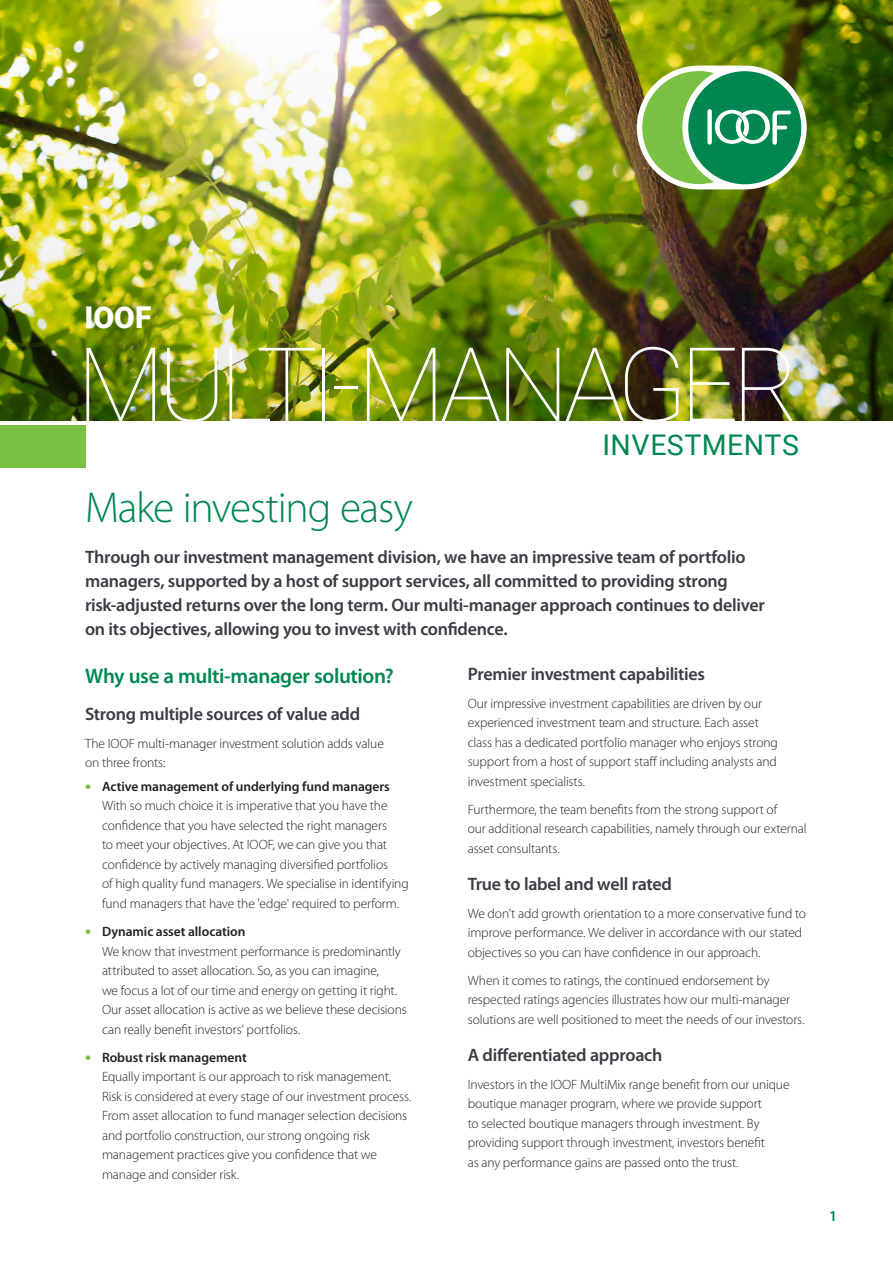
<style>
.page{position:relative;width:893px;height:1263px;background:#fff}
.page>*{position:absolute;margin:0;border:0;box-sizing:border-box;transform-origin:0 0}
.t1{font:100 103.5px "Roboto";letter-spacing:-.07em;color:#fff}
._00_Main_Header{font:300 43.5px "Myriad Pro";letter-spacing:-.03em;color:#008751}
.t2{font:900 30px "Roboto";color:#fff}
.t3{font:28.5px "Roboto";letter-spacing:.015em;color:#008751}
._01_Subhead_1{font:600 21px "Myriad Pro";letter-spacing:-.015em;color:#008751}
._06_Intro_Para{font:600 18px/24px "Myriad Pro";letter-spacing:-.015em;color:#393c43}
._02_Subhead_2{font:600 18px "Myriad Pro";letter-spacing:-.015em;color:#393c43}
.t4{font:600 15px "Myriad Pro";color:#008751}
._07_Body_Text{font:300 13.5px/19.5px "Myriad Pro";letter-spacing:-.01em;color:#231f20}
._08_Body_Text_Indent{font:300 13.5px/19.5px "Myriad Pro";letter-spacing:-.01em;color:#231f20}
.t5{font:600 13.5px "Myriad Pro";letter-spacing:-.005em;color:#231f20}
.s1{font-weight:900;font-size:16.5px;color:#79c142}
</style>
<div class="page">
<img style="left:0;top:0;width:893px;height:421px">
<div style="left:637px;top:66px;width:170px;height:123px;background:#fff;border-radius:62px"></div>
<div style="left:688px;top:71px;width:113px;height:113px;background:#008751;border-radius:50%"></div>
<svg style="left:642px;top:71px;width:149px;height:113px"></svg>
<div style="left:0;top:426px;width:86px;height:42px;background:#79c142"></div>
<h3 class="t2" style="left:85px;top:297px;width:68px">IOOF</h3>
<h1 class="t1" style="left:76px;top:312px;width:725px">MULTI-MANAGER</h1>
<h3 class="t3" style="left:602px;top:425px;width:198px">INVESTMENTS</h3>
<p class="_00_Main_Header" style="left:85px;top:481px;width:329px">Make investing easy</p>
<p class="_06_Intro_Para" style="left:85px;top:544px;width:681px">Through our investment management division, we have an impressive team of portfolio managers, supported by a host of support services, all committed to providing strong risk-adjusted returns over the long term. Our multi-manager approach continues to deliver on its objectives, allowing you to invest with confidence.</p>
<p class="_01_Subhead_1" style="left:85px;top:662px;width:310px">Why use a multi-manager solution?</p>
<p class="_02_Subhead_2" style="left:85px;top:702px;width:277px">Strong multiple sources of value add</p>
<p class="_07_Body_Text" style="left:85px;top:733px;width:300px">The IOOF multi-manager investment solution adds value on three fronts:</p>
<p class="t5" style="left:85px;top:778px;width:306px"><span class="s1">•</span> Active management of underlying fund managers</p>
<p class="_08_Body_Text_Indent" style="left:102px;top:796px;width:308px">With so much choice it is imperative that you have the confidence that you have selected the right managers<br>to meet your objectives. At IOOF, we can give you that confidence by actively managing diversified portfolios<br>of high quality fund managers. We specialise in identifying fund managers that have the 'edge' required to perform.</p>
<p class="t5" style="left:85px;top:923px;width:162px"><span class="s1">•</span> Dynamic asset allocation</p>
<p class="_08_Body_Text_Indent" style="left:102px;top:941px;width:306px">We know that investment performance is predominantly attributed to asset allocation. So, as you can imagine,<br>we focus a lot of our time and energy on getting it right.<br>Our asset allocation is active as we believe these decisions can really benefit investors’ portfolios.</p>
<p class="t5" style="left:85px;top:1048px;width:163px"><span class="s1">•</span> Robust risk management</p>
<p class="_08_Body_Text_Indent" style="left:102px;top:1067px;width:311px">Equally important is our approach to risk management.<br>Risk is considered at every stage of our investment process.<br>From asset allocation to fund manager selection decisions and portfolio construction, our strong ongoing risk management practices give you confidence that we manage and consider risk.</p>
<p class="_02_Subhead_2" style="left:468px;top:662px;width:239px">Premier investment capabilities</p>
<p class="_07_Body_Text" style="left:468px;top:693px;width:312px">Our impressive investment capabilities are driven by our experienced investment team and structure. Each asset class has a dedicated portfolio manager who enjoys strong support from a host of support staff including analysts and investment specialists.</p>
<p class="_07_Body_Text" style="left:468px;top:800px;width:340px">Furthermore, the team benefits from the strong support of<br>our additional research capabilities, namely through our external asset consultants.</p>
<p class="_02_Subhead_2" style="left:468px;top:872px;width:206px">True to label and well rated</p>
<p class="_07_Body_Text" style="left:468px;top:903px;width:340px">We don’t add growth orientation to a more conservative fund to improve performance. We deliver in accordance with our stated objectives so you can have confidence in our approach.</p>
<p class="_07_Body_Text" style="left:468px;top:970px;width:338px">When it comes to ratings, the continued endorsement by respected ratings agencies illustrates how our multi-manager solutions are well positioned to meet the needs of our investors.</p>
<p class="_02_Subhead_2" style="left:468px;top:1043px;width:196px">A differentiated approach</p>
<p class="_07_Body_Text" style="left:468px;top:1074px;width:323px">Investors in the IOOF MultiMix range benefit from our unique boutique manager program, where we provide support<br>to selected boutique managers through investment. By providing support through investment, investors benefit<br>as any performance gains are passed onto the trust.</p>
<p class="t4" style="left:829px;top:1206px;width:10px">1</p>
</div>
